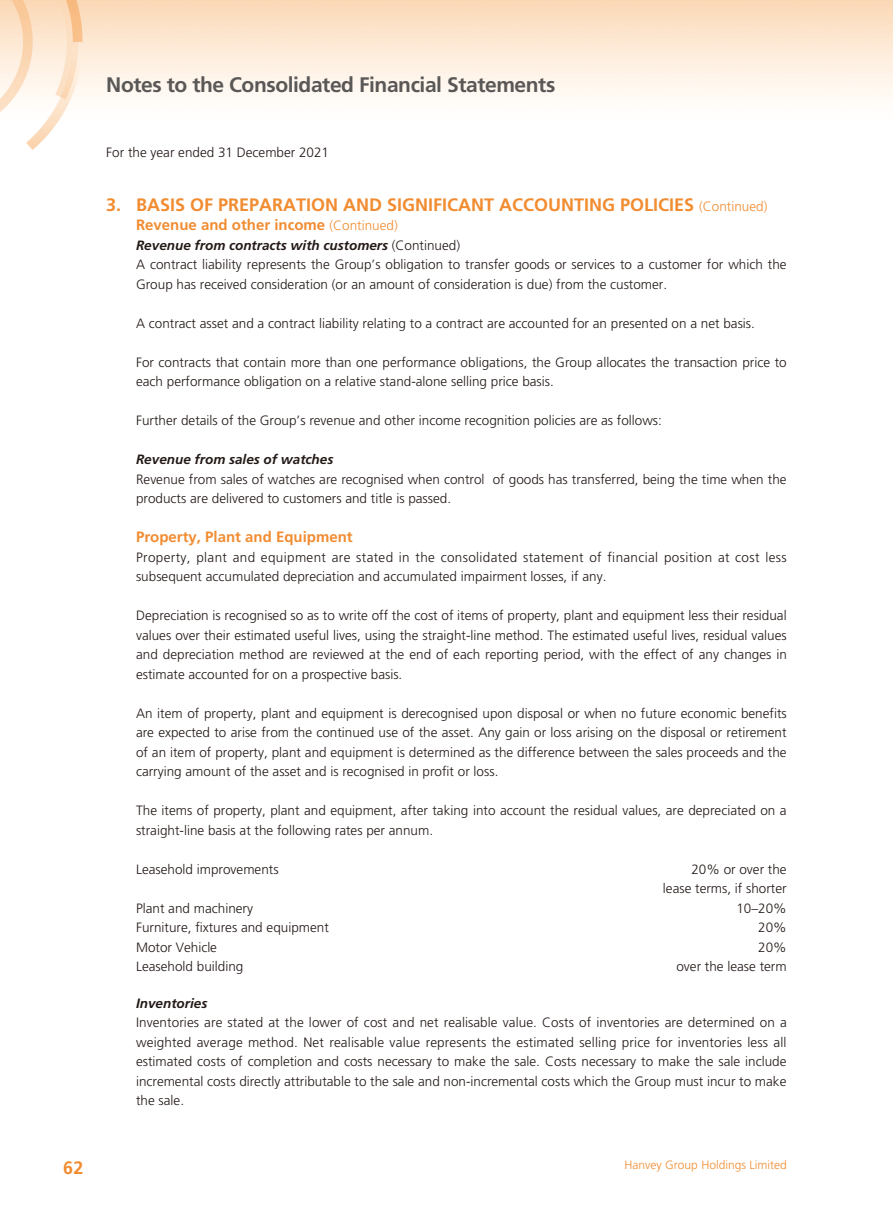
<style>
.page{position:relative;width:893px;height:1212px;background:#fff}
.page>*{position:absolute;margin:0;border:0;box-sizing:border-box;transform-origin:0 0}
.t1{font:700 21px "Frutiger LT Std";letter-spacing:-.02em;color:#595857}
.t2{font:700 18px "Frutiger LT Std";color:#f18c31}
.t3{font:700 15px "Frutiger LT Std";color:#f18c31}
.t4{font:300 13.5px/19.5px "Frutiger LT Std";color:#231916}
.t5{font:300 13.5px/19.5px "Frutiger LT Std";letter-spacing:.025em;color:#231916}
.t6{font:italic 700 13.5px "Frutiger LT Std";color:#231916}
.t7{font:300 12px "Frutiger LT Std";color:#f18c31}
.s1{font-weight:300;font-size:13.5px}
.s2{font-weight:700;font-style:italic}
</style>
<div class="page">
<img style="left:0;top:0;width:893px;height:150px">
<h1 class="t1" style="left:106px;top:72px;width:451px">Notes to the Consolidated Financial Statements</h1>
<p class="t4" style="left:106px;top:143px;width:224px">For the year ended 31 December 2021</p>
<h2 class="t2" style="left:106px;top:194px;width:663px">3. BASIS OF PREPARATION AND SIGNIFICANT ACCOUNTING POLICIES <span class="s1">(Continued)</span></h2>
<p class="t3" style="left:136px;top:216px;width:263px">Revenue and other income <span class="s1">(Continued)</span></p>
<p class="t4" style="left:136px;top:235px;width:652px"><span class="s2">Revenue from contracts with customers</span> (Continued)<br>A contract liability represents the Group’s obligation to transfer goods or services to a customer for which the<br>Group has received consideration (or an amount of consideration is due) from the customer.</p>
<p class="t4" style="left:136px;top:313px;width:620px">A contract asset and a contract liability relating to a contract are accounted for an presented on a net basis.</p>
<p class="t4" style="left:136px;top:352px;width:652px">For contracts that contain more than one performance obligations, the Group allocates the transaction price to each performance obligation on a relative stand-alone selling price basis.</p>
<p class="t4" style="left:136px;top:411px;width:527px">Further details of the Group’s revenue and other income recognition policies are as follows:</p>
<p class="t6" style="left:136px;top:451px;width:199px">Revenue from sales of watches</p>
<p class="t4" style="left:136px;top:469px;width:652px">Revenue from sales of watches are recognised when control of goods has transferred, being the time when the products are delivered to customers and title is passed.</p>
<p class="t3" style="left:136px;top:528px;width:218px">Property, Plant and Equipment</p>
<p class="t5" style="left:136px;top:547px;width:652px">Property, plant and equipment are stated in the consolidated statement of financial position at cost less subsequent accumulated depreciation and accumulated impairment losses, if any.</p>
<p class="t4" style="left:136px;top:606px;width:652px;text-align:justify">Depreciation is recognised so as to write off the cost of items of property, plant and equipment less their residual values over their estimated useful lives, using the straight-line method. The estimated useful lives, residual values and depreciation method are reviewed at the end of each reporting period, with the effect of any changes in estimate accounted for on a prospective basis.</p>
<p class="t4" style="left:136px;top:703px;width:652px;text-align:justify">An item of property, plant and equipment is derecognised upon disposal or when no future economic benefits are expected to arise from the continued use of the asset. Any gain or loss arising on the disposal or retirement of an item of property, plant and equipment is determined as the difference between the sales proceeds and the carrying amount of the asset and is recognised in profit or loss.</p>
<p class="t4" style="left:136px;top:801px;width:652px">The items of property, plant and equipment, after taking into account the residual values, are depreciated on a straight-line basis at the following rates per annum.</p>
<p class="t4" style="left:136px;top:859px;width:144px">Leasehold improvements</p>
<p class="t4" style="left:663px;top:859px;width:125px;text-align:right">20% or over the lease terms, if shorter</p>
<p class="t4" style="left:136px;top:898px;width:119px">Plant and machinery</p>
<p class="t4" style="left:736px;top:898px;width:52px">10–20%</p>
<p class="t4" style="left:136px;top:918px;width:194px">Furniture, fixtures and equipment</p>
<p class="t4" style="left:758px;top:918px;width:30px">20%</p>
<p class="t4" style="left:136px;top:937px;width:83px">Motor Vehicle</p>
<p class="t4" style="left:758px;top:937px;width:30px">20%</p>
<p class="t4" style="left:136px;top:957px;width:109px">Leasehold building</p>
<p class="t4" style="left:676px;top:957px;width:112px">over the lease term</p>
<p class="t6" style="left:136px;top:995px;width:73px">Inventories</p>
<p class="t4" style="left:136px;top:1013px;width:652px;text-align:justify">Inventories are stated at the lower of cost and net realisable value. Costs of inventories are determined on a weighted average method. Net realisable value represents the estimated selling price for inventories less all estimated costs of completion and costs necessary to make the sale. Costs necessary to make the sale include incremental costs directly attributable to the sale and non-incremental costs which the Group must incur to make the sale.</p>
<h2 class="t2" style="left:63px;top:1157px;width:22px">62</h2>
<p class="t7" style="left:625px;top:1158px;width:164px">Hanvey Group Holdings Limited</p>
</div>
